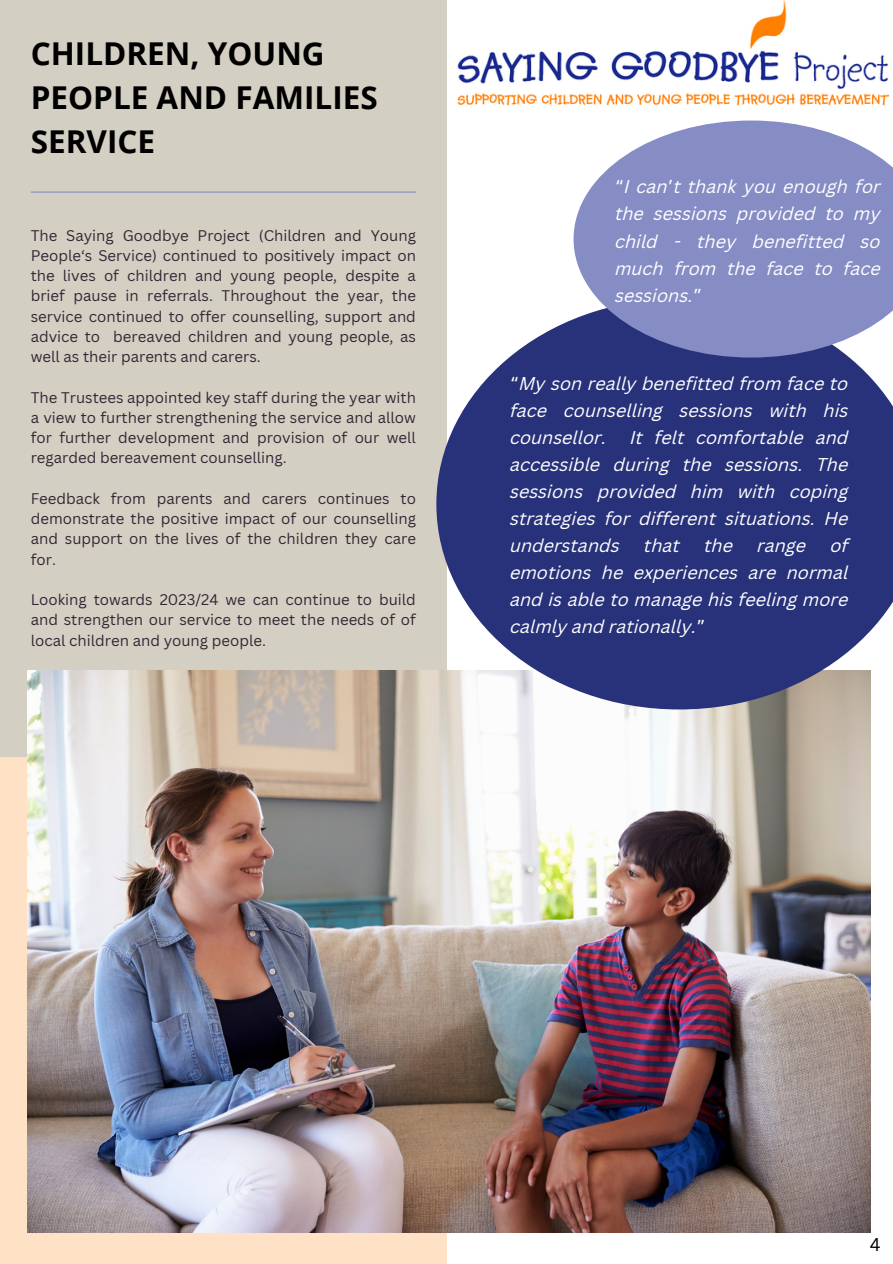
<style>
.page{position:relative;width:893px;height:1264px;background:#fff}
.page>*{position:absolute;margin:0;border:0;box-sizing:border-box;transform-origin:0 0}
.t1{font:700 31.5px/43.8px "Open Sans";color:#000}
.t2{font:italic 18px/27px "Canva Sans";color:#fff;text-align:justify}
.t3{font:18px "Canva Sans";color:#000}
.t4{font:15px/20.2px "Canva Sans";color:#342635;text-align:justify}
.s1{font-family:"Noto Sans Gurmukhi";font-style:normal}
</style>
<div class="page">
<img style="left:446px;top:0;width:444px;height:114px">
<div style="left:0;top:0;width:446px;height:1263px;background:#d4cfc3"></div>
<hr style="left:31px;top:191px;width:385px;height:2px;background:#868dc4">
<div style="left:0;top:757px;width:446px;height:506px;background:#ffe2c6"></div>
<img style="left:27px;top:670px;width:843px;height:562px">
<svg style="left:436px;top:299px;width:456px;height:410px;background:#48508c"></svg>
<svg style="left:573px;top:120px;width:319px;height:237px;background:#8f96c7"></svg>
<p class="t1" style="left:31px;top:31px;width:348px">CHILDREN, YOUNG<br>PEOPLE AND FAMILIES<br>SERVICE</p>
<p class="t4" style="left:31px;top:224px;width:386px">The Saying Goodbye Project (Children and Young People‘s Service) continued to positively impact on the lives of children and young people, despite a brief pause in referrals. Throughout the year, the service continued to offer counselling, support and advice to bereaved children and young people, as well as their parents and carers.</p>
<p class="t4" style="left:31px;top:386px;width:386px">The Trustees appointed key staff during the year with a view to further strengthening the service and allow for further development and provision of our well regarded bereavement counselling.</p>
<p class="t4" style="left:31px;top:488px;width:386px">Feedback from parents and carers continues to demonstrate the positive impact of our counselling and support on the lives of the children they care for.</p>
<p class="t4" style="left:31px;top:589px;width:386px">Looking towards 2023/24 we can continue to build and strengthen our service to meet the needs of of local children and young people.</p>
<p class="t2" style="left:615px;top:175px;width:267px"><span class="s1">“</span>I can<span class="s1">’</span>t thank you enough for the sessions provided to my child - they benefitted so much from the face to face sessions.<span class="s1">”</span></p>
<h2 class="t2" style="left:510px;top:371px;width:340px"><span class="s1">“</span>My son really benefitted from face to face counselling sessions with his counsellor.</h2>
<h2 class="t2" style="left:510px;top:425px;width:340px;text-indent:120px">It felt comfortable and accessible during the sessions. The sessions provided him with coping strategies for different situations. He understands</h2>
<h2 class="t2" style="left:510px;top:533px;width:340px;text-indent:320px">of emotions he experiences are normal and is able to manage his feeling more calmly and rationally.<span class="s1">”</span></h2>
<h2 class="t2" style="left:644px;top:533px;width:37px">that</h2>
<h2 class="t2" style="left:704px;top:533px;width:30px">the</h2>
<h2 class="t2" style="left:757px;top:533px;width:50px">range</h2>
<p class="t3" style="left:869px;top:1231px;width:12px">4</p>
</div>
